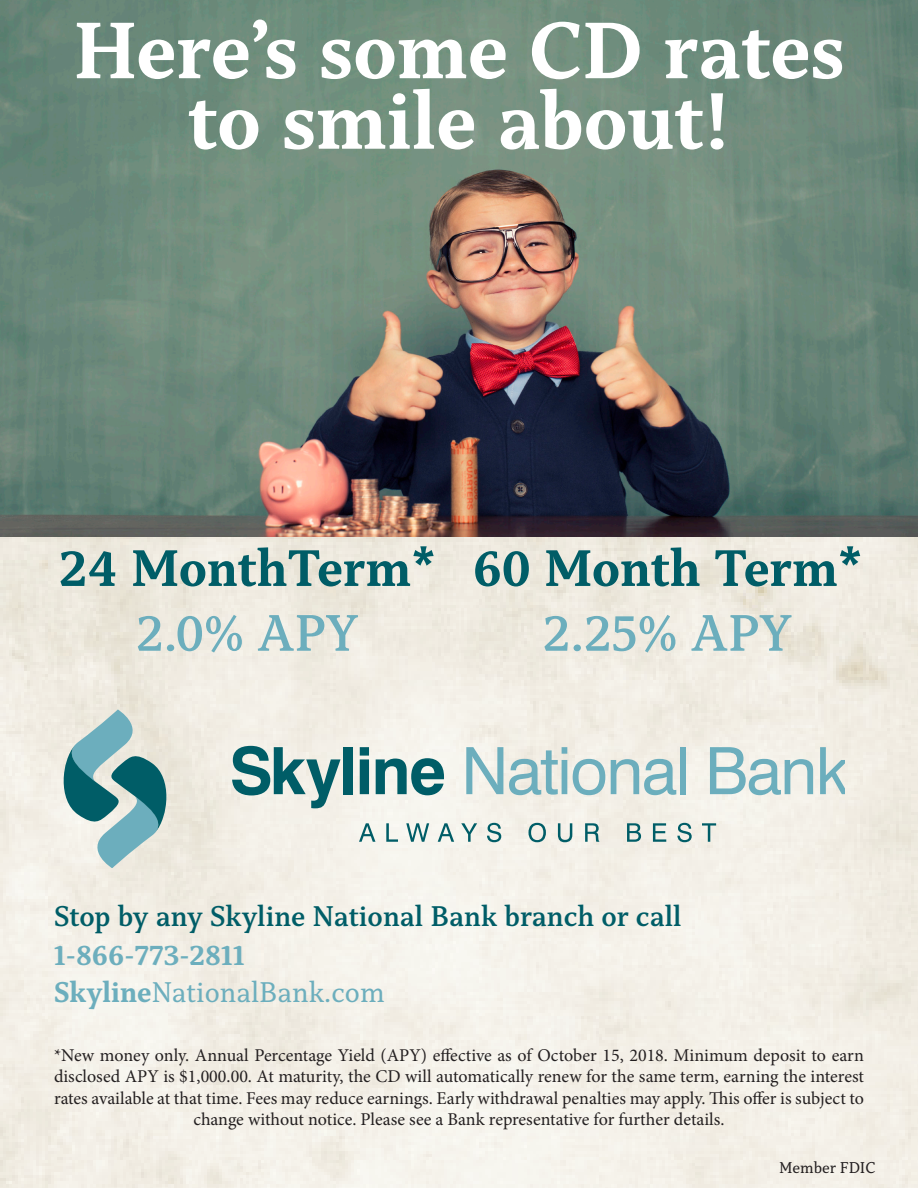
<style>
.page{position:relative;width:918px;height:1188px;background:#fff}
.page>*{position:absolute;margin:0;border:0;box-sizing:border-box;transform-origin:0 0}
.t1{font:700 84px "Capitolina";color:#fff}
.t2{font:700 54px "Capitolina";color:#005d67}
.t3{font:600 54px "Capitolina";color:#6caebd}
.t4{font:600 30px "Capitolina";color:#005d67}
.t5{font:30px "Capitolina";color:#6caebd}
.t6{font:700 30px "Capitolina";color:#6caebd}
.t7{font:18px/21.6px "Minion Pro";color:#231f20;text-align:center}
.t8{font:16.5px "Capitolina";color:#231f20}
.s1{font-weight:700}
</style>
<div class="page">
<img style="left:0;top:0;width:918px;height:1188px">
<svg style="left:232px;top:746px;width:109px;height:62px;background:#95b6b5"></svg>
<div style="left:344px;top:747px;width:9px;height:47px;background:#005d67"></div>
<svg style="left:360px;top:747px;width:9px;height:47px"></svg>
<svg style="left:376px;top:758px;width:68px;height:37px;background:#639a9d"></svg>
<svg style="left:466px;top:747px;width:37px;height:47px;background:#b4d2d5"></svg>
<svg style="left:509px;top:747px;width:58px;height:48px;background:#bad3d3"></svg>
<svg style="left:573px;top:759px;width:32px;height:36px"></svg>
<svg style="left:611px;top:759px;width:65px;height:36px;background:#b6d1d3"></svg>
<div style="left:680px;top:747px;width:6px;height:47px;background:#6caebd"></div>
<svg style="left:710px;top:747px;width:103px;height:48px;background:#bed6d8"></svg>
<svg style="left:820px;top:747px;width:25px;height:47px"></svg>
<svg style="left:58px;top:709px;width:115px;height:159px;background:#9dbebd"></svg>
<svg style="left:359px;top:823px;width:16px;height:19px"></svg>
<svg style="left:386px;top:823px;width:12px;height:19px"></svg>
<svg style="left:406px;top:823px;width:23px;height:19px"></svg>
<svg style="left:438px;top:823px;width:16px;height:19px"></svg>
<svg style="left:461px;top:823px;width:16px;height:19px"></svg>
<svg style="left:487px;top:823px;width:14px;height:19px"></svg>
<svg style="left:529px;top:823px;width:17px;height:19px"></svg>
<svg style="left:558px;top:823px;width:14px;height:19px"></svg>
<svg style="left:585px;top:823px;width:14px;height:19px"></svg>
<svg style="left:627px;top:823px;width:14px;height:19px"></svg>
<svg style="left:653px;top:823px;width:13px;height:19px"></svg>
<svg style="left:677px;top:823px;width:15px;height:19px"></svg>
<svg style="left:702px;top:823px;width:14px;height:19px"></svg>
<p class="t1" style="left:73px;top:0;width:773px">Here’s some CD rates</p>
<p class="t1" style="left:188px;top:71px;width:544px">to smile about!</p>
<p class="t2" style="left:59px;top:536px;width:378px">24 MonthTerm*</p>
<p class="t3" style="left:136px;top:601px;width:224px">2.0% APY</p>
<p class="t2" style="left:473px;top:536px;width:391px">60 Month Term*</p>
<p class="t3" style="left:543px;top:601px;width:251px">2.25% APY</p>
<p class="t4" style="left:54px;top:899px;width:629px">Stop by any Skyline National Bank branch or call</p>
<p class="t6" style="left:54px;top:937px;width:193px">1-866-773-2811</p>
<p class="t5" style="left:54px;top:974px;width:332px"><span class="s1">Skyline</span>NationalBank.com</p>
<p class="t7" style="left:54px;top:1044px;width:812px">*New money only. Annual Percentage Yield (APY) effective as of October 15, 2018. Minimum deposit to earn disclosed APY is $1,000.00. At maturity, the CD will automatically renew for the same term, earning the interest rates available at that time. Fees may reduce earnings. Early withdrawal penalties may apply. This offer is subject to change without notice. Please see a Bank representative for further details.</p>
<p class="t8" style="left:779px;top:1158px;width:98px">Member FDIC</p>
</div>
